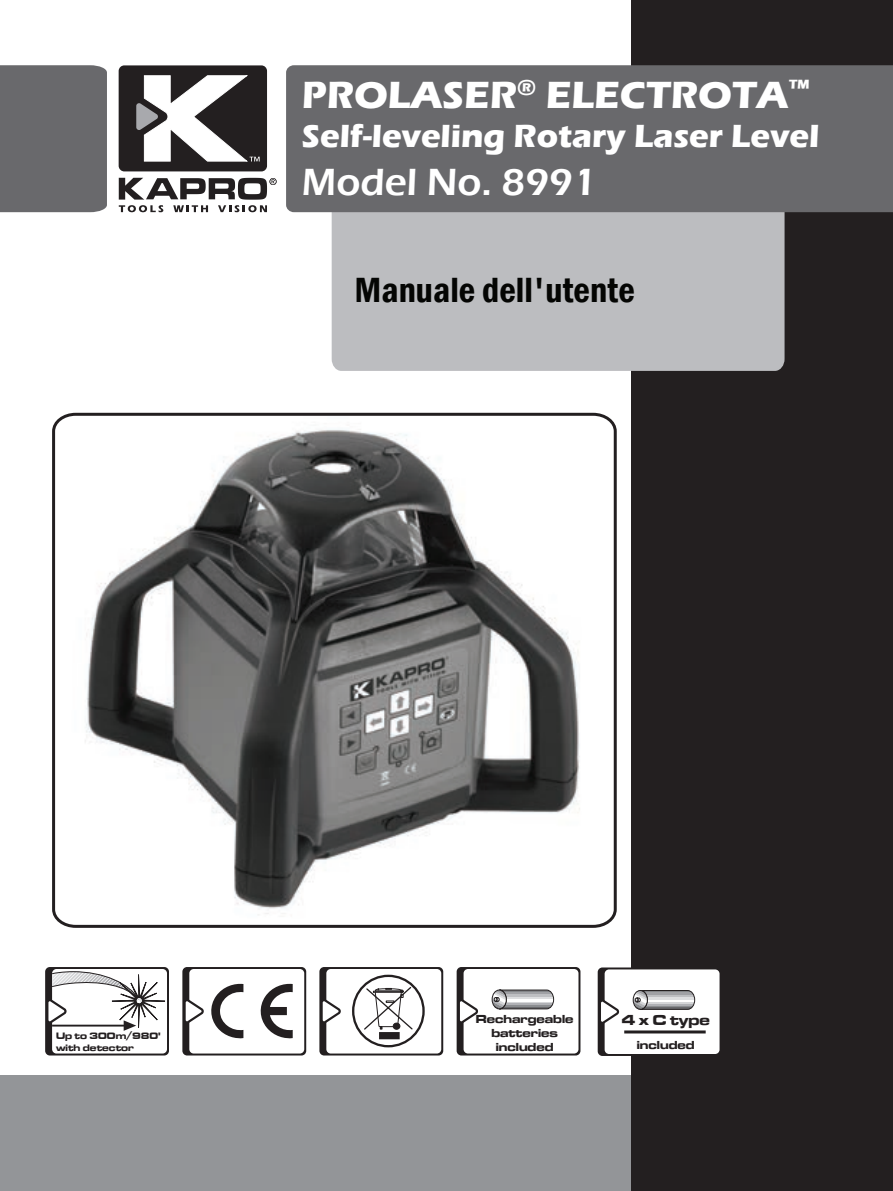
<style>
.page{position:relative;width:893px;height:1191px;background:#fff}
.page>*{position:absolute;margin:0;border:0;box-sizing:border-box;transform-origin:0 0}
.t1{font:700 39px "Eras ITC";color:#fff}
.t2{font:600 39px "Eras ITC";color:#fff}
.t3{font:600 condensed 36px "Franklin Gothic";color:#040503}
.t4{font:700 33px "Eras ITC";color:#fff}
.t5{font:15px "Microgramma D Bold Exte";color:#231f20}
.t6{font:12px/14.4px "Microgramma D Bold Exte";color:#231f20;text-align:center}
.t7{font:9.6px/12px "Microgramma D Bold Exte";color:#231f20}
</style>
<div class="page">
<div style="left:0;top:1075px;width:893px;height:116px;background:#939598"></div>
<div style="left:631px;top:0;width:262px;height:1191px;background:#231f20"></div>
<div style="left:330px;top:212px;width:456px;height:159px;background:#bcbdc0"></div>
<div style="left:0;top:65px;width:107px;height:147px;background:#69696c"></div>
<div style="left:286px;top:65px;width:607px;height:147px;background:#69696c"></div>
<div style="left:119px;top:65px;width:148px;height:106px;background:#231f20;border-radius:6px"></div>
<svg style="left:119px;top:178px;width:158px;height:34px"></svg>
<svg style="left:136px;top:76px;width:124px;height:85px"></svg>
<svg style="left:52px;top:412px;width:565px;height:516px"></svg>
<svg style="left:182px;top:967px;width:124px;height:88px"></svg>
<div style="left:189px;top:969px;width:115px;height:84px;background:#fff;border-radius:4px"></div>
<svg style="left:45px;top:967px;width:124px;height:88px"></svg>
<svg style="left:45px;top:969px;width:122px;height:84px"></svg>
<svg style="left:319px;top:967px;width:124px;height:88px"></svg>
<div style="left:326px;top:969px;width:115px;height:84px;background:#fff;border-radius:4px"></div>
<svg style="left:319px;top:997px;width:22px;height:27px"></svg>
<svg style="left:363px;top:985px;width:51px;height:57px"></svg>
<div style="left:379px;top:1032px;width:21px;height:7px;background:#231f20"></div>
<div style="left:352px;top:974px;width:73px;height:73px;border:2px solid #231f20;border-radius:50%"></div>
<svg style="left:457px;top:967px;width:123px;height:88px"></svg>
<div style="left:464px;top:969px;width:114px;height:84px;background:#fff;border-radius:4px"></div>
<svg style="left:457px;top:997px;width:21px;height:27px"></svg>
<svg style="left:492px;top:989px;width:62px;height:20px"></svg>
<div style="left:54px;top:1035px;width:105px;height:16px;background:#fff"></div>
<svg style="left:260px;top:983px;width:33px;height:56px"></svg>
<svg style="left:182px;top:983px;width:61px;height:56px"></svg>
<svg style="left:598px;top:967px;width:123px;height:89px"></svg>
<div style="left:605px;top:969px;width:114px;height:85px;background:#fff;border-radius:4px"></div>
<svg style="left:598px;top:998px;width:22px;height:27px"></svg>
<svg style="left:633px;top:990px;width:62px;height:20px"></svg>
<hr style="left:624px;top:1030px;width:82px;height:3px;background:#231f20">
<h1 class="t1" style="left:302px;top:73px;width:510px">PROLASER<sup>®</sup> ELECTROTA<sup>™</sup></h1>
<h3 class="t4" style="left:302px;top:117px;width:519px">Self-leveling Rotary Laser Level</h3>
<h1 class="t2" style="left:302px;top:160px;width:296px">Model No. 8991</h1>
<h2 class="t3" style="left:355px;top:266px;width:282px">Manuale dell'utente</h2>
<p class="t7" style="left:56px;top:1029px;width:106px">Up to 300m/980' with detector</p>
<p class="t7" style="left:95px;top:1035px;width:63px">165'/50m</p>
<p class="t6" style="left:476px;top:1011px;width:99px">Rechargeable batteries included</p>
<p class="t5" style="left:621px;top:1010px;width:90px">4 x C type</p>
<p class="t6" style="left:637px;top:1037px;width:59px">included</p>
</div>
